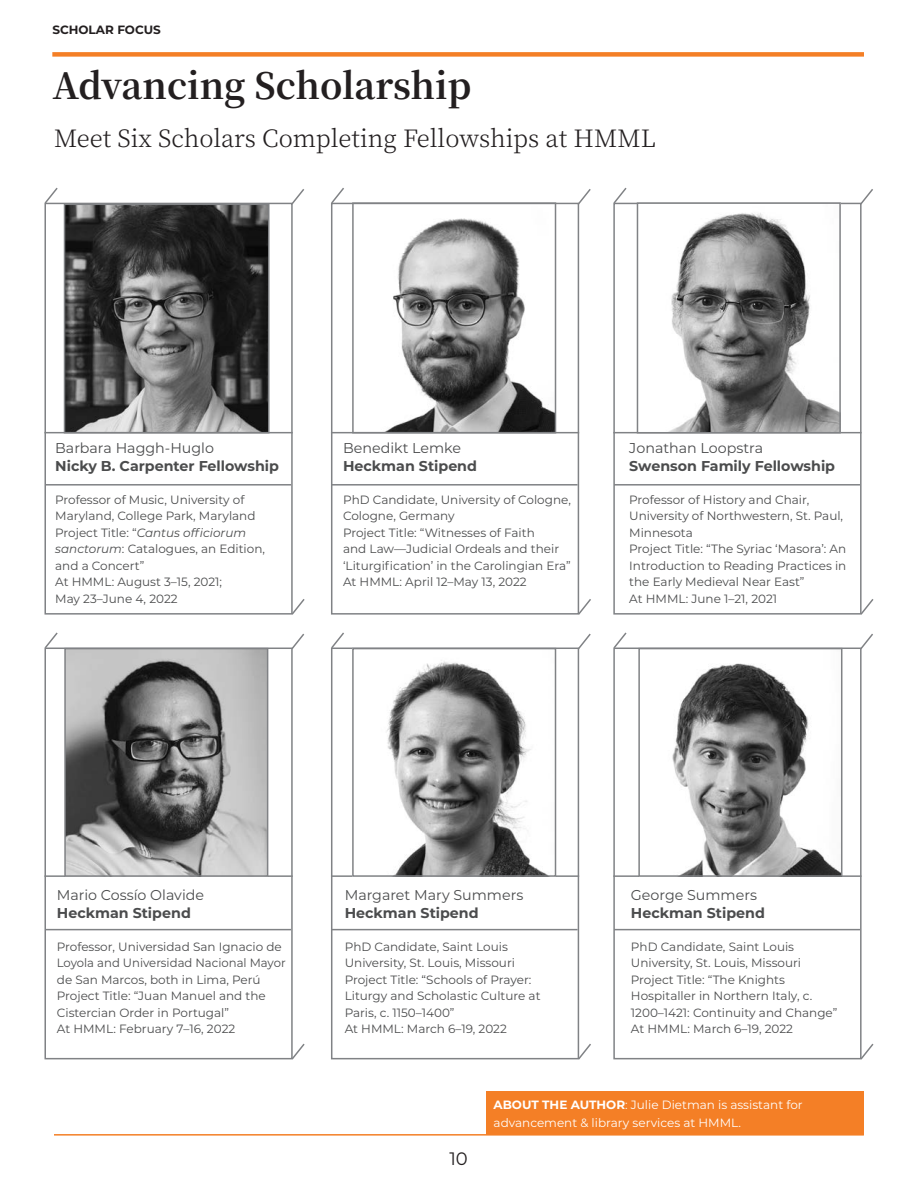
<style>
.page{position:relative;width:918px;height:1188px;background:#fff}
.page>*{position:absolute;margin:0;border:0;box-sizing:border-box;transform-origin:0 0}
.Feature_Head{font:700 36px "Noto Serif TC";color:#231f20}
.t1{font:300 24px "Noto Serif TC";color:#231f20}
.t2{font:18px "Montserrat";color:#231f20}
.t3{font:700 14.25px "Montserrat";color:#4b4c4d}
.t4{font:14.25px "Montserrat";color:#4b4c4d}
.t5{font:12px/16.5px "Montserrat";color:#4b4c4d}
.t6{font:12px/18px "Montserrat";color:#fff}
.Feature_Head-2{font:700 12px "Montserrat";color:#231f20}
.s1{font-style:italic}
.s2{font-weight:700}
</style>
<div class="page">
<svg style="left:859px;top:189px;width:14px;height:15px"></svg>
<svg style="left:862px;top:599px;width:12px;height:15px"></svg>
<svg style="left:613px;top:187px;width:15px;height:16px"></svg>
<div style="left:613px;top:203px;width:249px;height:412px;border:2px solid #808285"></div>
<hr style="left:614px;top:484px;width:246px;height:2px;background:#808285">
<hr style="left:613px;top:432px;width:249px;height:1px;background:#808285">
<svg style="left:859px;top:633px;width:14px;height:16px"></svg>
<svg style="left:859px;top:1043px;width:15px;height:17px"></svg>
<svg style="left:613px;top:632px;width:15px;height:16px"></svg>
<div style="left:613px;top:648px;width:249px;height:411px;border:2px solid #808285"></div>
<hr style="left:614px;top:929px;width:246px;height:1px;background:#808285">
<hr style="left:613px;top:875px;width:249px;height:2px;background:#808285">
<div style="left:331px;top:648px;width:248px;height:411px;border:2px solid #808285"></div>
<hr style="left:332px;top:929px;width:246px;height:1px;background:#808285">
<hr style="left:331px;top:875px;width:248px;height:2px;background:#808285">
<svg style="left:576px;top:633px;width:15px;height:18px"></svg>
<svg style="left:577px;top:1042px;width:14px;height:18px"></svg>
<svg style="left:331px;top:632px;width:15px;height:18px"></svg>
<div style="left:44px;top:648px;width:249px;height:411px;border:2px solid #808285"></div>
<hr style="left:45px;top:929px;width:246px;height:1px;background:#808285">
<hr style="left:44px;top:875px;width:249px;height:2px;background:#808285">
<svg style="left:290px;top:633px;width:15px;height:18px"></svg>
<svg style="left:290px;top:1042px;width:15px;height:18px"></svg>
<svg style="left:44px;top:632px;width:15px;height:18px"></svg>
<hr style="left:54px;top:1134px;width:810px;height:2px;background:#f47f26">
<div style="left:52px;top:52px;width:812px;height:5px;background:#f47f26"></div>
<div style="left:487px;top:1091px;width:377px;height:43px;background:#f47f26"></div>
<img style="left:67px;top:207px;width:200px;height:223px">
<div style="left:64px;top:204px;width:206px;height:229px;border:2px solid #808285"></div>
<img style="left:388px;top:218px;width:165px;height:212px">
<div style="left:352px;top:202px;width:204px;height:231px;border:2px solid #808285"></div>
<img style="left:640px;top:205px;width:198px;height:225px">
<div style="left:637px;top:202px;width:204px;height:231px;border:2px solid #808285"></div>
<img style="left:67px;top:651px;width:198px;height:223px">
<div style="left:64px;top:648px;width:204px;height:229px;border:2px solid #808285"></div>
<img style="left:386px;top:661px;width:160px;height:213px">
<div style="left:352px;top:648px;width:204px;height:229px;border:2px solid #808285"></div>
<img style="left:672px;top:663px;width:167px;height:211px">
<div style="left:638px;top:648px;width:204px;height:229px;border:2px solid #808285"></div>
<div style="left:44px;top:203px;width:249px;height:412px;border:2px solid #808285"></div>
<hr style="left:45px;top:484px;width:246px;height:2px;background:#808285">
<hr style="left:44px;top:432px;width:249px;height:1px;background:#808285">
<svg style="left:290px;top:189px;width:15px;height:17px"></svg>
<svg style="left:290px;top:597px;width:15px;height:18px"></svg>
<svg style="left:44px;top:187px;width:15px;height:18px"></svg>
<div style="left:331px;top:203px;width:248px;height:412px;border:2px solid #808285"></div>
<hr style="left:332px;top:484px;width:246px;height:2px;background:#808285">
<hr style="left:331px;top:432px;width:248px;height:1px;background:#808285">
<svg style="left:576px;top:189px;width:15px;height:17px"></svg>
<svg style="left:577px;top:597px;width:14px;height:18px"></svg>
<svg style="left:331px;top:188px;width:15px;height:17px"></svg>
<p class="Feature_Head-2" style="left:52px;top:21px;width:110px">SCHOLAR FOCUS</p>
<p class="Feature_Head" style="left:52px;top:65px;width:421px">Advancing Scholarship</p>
<p class="t1" style="left:54px;top:124px;width:603px">Meet Six Scholars Completing Fellowships at HMML</p>
<p class="t4" style="left:55px;top:438px;width:160px">Barbara Haggh-Huglo</p>
<p class="t3" style="left:55px;top:455px;width:225px">Nicky B. Carpenter Fellowship</p>
<p class="t5" style="left:55px;top:491px;width:202px">Professor of Music, University of<br>Maryland, College Park, Maryland</p>
<p class="t5" style="left:55px;top:524px;width:211px">Project Title: “<span class="s1">Cantus officiorum sanctorum</span>: Catalogues, an Edition, and a Concert”</p>
<p class="t5" style="left:55px;top:573px;width:168px">At HMML: August 3–15, 2021;<br>May 23–June 4, 2022</p>
<p class="t4" style="left:343px;top:438px;width:120px">Benedikt Lemke</p>
<p class="t3" style="left:343px;top:455px;width:136px">Heckman Stipend</p>
<p class="t5" style="left:343px;top:491px;width:229px">PhD Candidate, University of Cologne,<br>Cologne, Germany</p>
<p class="t5" style="left:343px;top:524px;width:229px">Project Title: “Witnesses of Faith<br>and Law—Judicial Ordeals and their ‘Liturgification’ in the Carolingian Era”</p>
<p class="t5" style="left:343px;top:573px;width:185px">At HMML: April 12–May 13, 2022</p>
<p class="t4" style="left:629px;top:438px;width:135px">Jonathan Loopstra</p>
<p class="t3" style="left:629px;top:455px;width:207px">Swenson Family Fellowship</p>
<p class="t5" style="left:629px;top:491px;width:215px">Professor of History and Chair,<br>University of Northwestern, St. Paul,<br>Minnesota</p>
<p class="t5" style="left:629px;top:540px;width:219px;text-align:justify">Project Title: “The Syriac ‘Masora’: An Introduction to Reading Practices in the Early Medieval Near East”</p>
<p class="t5" style="left:629px;top:590px;width:149px">At HMML: June 1–21, 2021</p>
<p class="t4" style="left:57px;top:885px;width:149px">Mario Cossío Olavide</p>
<p class="t3" style="left:57px;top:902px;width:136px">Heckman Stipend</p>
<p class="t5" style="left:57px;top:938px;width:230px">Professor, Universidad San Ignacio de<br>Loyola and Universidad Nacional Mayor de San Marcos, both in Lima, Perú</p>
<p class="t5" style="left:57px;top:987px;width:211px">Project Title: “Juan Manuel and the<br>Cistercian Order in Portugal”</p>
<p class="t5" style="left:57px;top:1020px;width:180px">At HMML: February 7–16, 2022</p>
<p class="t4" style="left:345px;top:885px;width:180px">Margaret Mary Summers</p>
<p class="t3" style="left:345px;top:902px;width:136px">Heckman Stipend</p>
<p class="t5" style="left:345px;top:938px;width:172px">PhD Candidate, Saint Louis<br>University, St. Louis, Missouri</p>
<p class="t5" style="left:345px;top:971px;width:197px">Project Title: “Schools of Prayer:<br>Liturgy and Scholastic Culture at<br>Paris, c. 1150–1400”</p>
<p class="t5" style="left:345px;top:1020px;width:164px">At HMML: March 6–19, 2022</p>
<p class="t4" style="left:631px;top:885px;width:128px">George Summers</p>
<p class="t3" style="left:631px;top:902px;width:136px">Heckman Stipend</p>
<p class="t5" style="left:631px;top:938px;width:172px">PhD Candidate, Saint Louis<br>University, St. Louis, Missouri</p>
<p class="t5" style="left:631px;top:971px;width:208px">Project Title: “The Knights<br>Hospitaller in Northern Italy, c.<br>1200–1421: Continuity and Change”</p>
<p class="t5" style="left:631px;top:1020px;width:164px">At HMML: March 6–19, 2022</p>
<p class="t2" style="left:449px;top:1146px;width:20px">10</p>
<p class="t6" style="left:494px;top:1096px;width:311px"><span class="s2">ABOUT THE AUTHOR</span>: Julie Dietman is assistant for advancement &amp; library services at HMML.</p>
</div>
